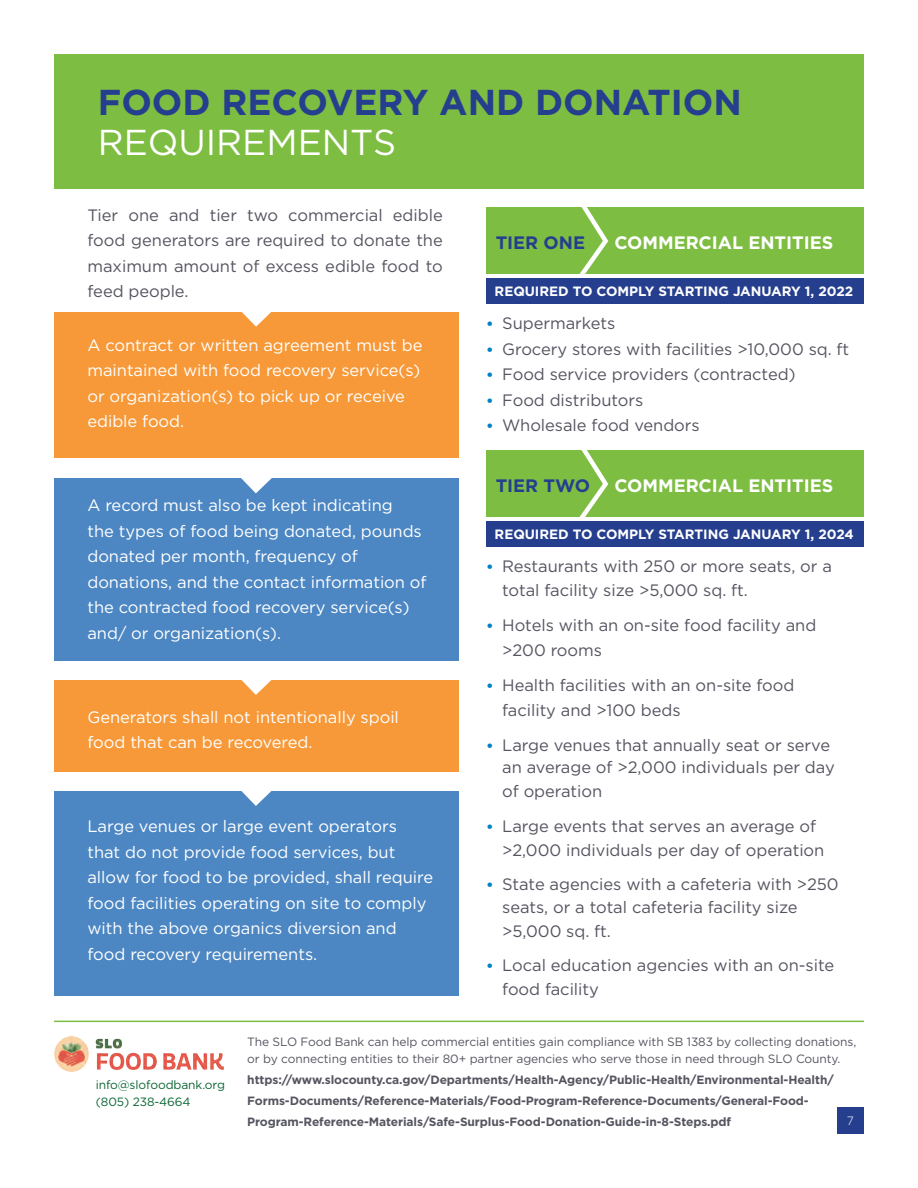
<style>
.page{position:relative;width:918px;height:1188px;background:#fff}
.page>*{position:absolute;margin:0;border:0;box-sizing:border-box;transform-origin:0 0}
.t1{font:700 36px "Gotham";color:#253f8e}
.t2{font:36px "Gotham";color:#fff}
.t3{font:700 18px "Gotham";letter-spacing:-.005em;color:#fff}
.t4{font:700 18px "Gotham";letter-spacing:-.005em;color:#253f8e}
.t5{font:16.5px/25.5px "Gotham";letter-spacing:-.005em;color:#555561}
.t6{font:16.5px/25.5px "Gotham";letter-spacing:-.005em;color:#fff}
.t7{font:700 13.5px "Gotham";letter-spacing:-.005em;color:#fff}
.t8{font:700 12px/21px "Gotham";letter-spacing:-.01em;color:#555561}
.t9{font:12px/16.5px "Gotham";letter-spacing:-.01em;color:#555561}
.t10{font:12px/16.5px "Gotham";letter-spacing:-.01em;color:#0c6635}
.t11{font:300 12px "Gotham";color:#fff}
.s1{font-weight:700;font-size:15px;color:#0082c5}
</style>
<div class="page">
<div style="left:486px;top:207px;width:378px;height:67px;background:#7dbd41"></div>
<div style="left:54px;top:791px;width:405px;height:205px;background:#4c87c3"></div>
<svg style="left:241px;top:791px;width:31px;height:15px"></svg>
<div style="left:54px;top:680px;width:405px;height:92px;background:#f79938"></div>
<svg style="left:241px;top:680px;width:31px;height:15px"></svg>
<div style="left:54px;top:479px;width:405px;height:182px;background:#4c87c3"></div>
<svg style="left:227px;top:478px;width:59px;height:15px"></svg>
<div style="left:54px;top:312px;width:405px;height:146px;background:#f79938"></div>
<svg style="left:242px;top:312px;width:29px;height:15px"></svg>
<div style="left:54px;top:54px;width:810px;height:135px;background:#7dbd41"></div>
<svg style="left:579px;top:207px;width:30px;height:67px"></svg>
<div style="left:486px;top:278px;width:378px;height:26px;background:#253f8e"></div>
<div style="left:486px;top:450px;width:378px;height:67px;background:#7dbd41"></div>
<svg style="left:579px;top:450px;width:30px;height:67px"></svg>
<div style="left:486px;top:521px;width:378px;height:26px;background:#253f8e"></div>
<img style="left:54px;top:1036px;width:170px;height:35px">
<hr style="left:54px;top:1021px;width:810px;height:1px;background:#7dbd41">
<div style="left:837px;top:1107px;width:27px;height:27px;background:#253f8e"></div>
<h1 class="t1" style="left:98px;top:80px;width:646px">FOOD RECOVERY AND DONATION</h1>
<h1 class="t2" style="left:98px;top:121px;width:300px">REQUIREMENTS</h1>
<p class="t5" style="left:87px;top:202px;width:357px;text-align:justify">Tier one and tier two commercial edible food generators are required to donate the maximum amount of excess edible food to feed people.</p>
<p class="t6" style="left:87px;top:332px;width:336px">A contract or written agreement must be maintained with food recovery service(s) or organization(s) to pick up or receive edible food.</p>
<p class="t6" style="left:87px;top:492px;width:341px">A record must also be kept indicating<br>the types of food being donated, pounds donated per month, frequency of donations, and the contact information of the contracted food recovery service(s) and/ or organization(s).</p>
<p class="t6" style="left:87px;top:704px;width:313px">Generators shall not intentionally spoil food that can be recovered.</p>
<p class="t6" style="left:87px;top:813px;width:347px">Large venues or large event operators that do not provide food services, but allow for food to be provided, shall require food facilities operating on site to comply with the above organics diversion and food recovery requirements.</p>
<p class="t4" style="left:496px;top:231px;width:91px">TIER ONE</p>
<p class="t3" style="left:614px;top:231px;width:220px">COMMERCIAL ENTITIES</p>
<p class="t7" style="left:495px;top:283px;width:360px">REQUIRED TO COMPLY STARTING JANUARY 1, 2022</p>
<p class="t5" style="left:486px;top:311px;width:131px"><span class="s1">•</span> Supermarkets</p>
<p class="t5" style="left:486px;top:336px;width:365px"><span class="s1">•</span> Grocery stores with facilities &gt;10,000 sq. ft</p>
<p class="t5" style="left:486px;top:362px;width:311px"><span class="s1">•</span> Food service providers (contracted)</p>
<p class="t5" style="left:486px;top:387px;width:159px"><span class="s1">•</span> Food distributors</p>
<p class="t5" style="left:486px;top:413px;width:215px"><span class="s1">•</span> Wholesale food vendors</p>
<p class="t4" style="left:496px;top:474px;width:96px">TIER TWO</p>
<p class="t3" style="left:614px;top:474px;width:220px">COMMERCIAL ENTITIES</p>
<p class="t7" style="left:495px;top:526px;width:361px">REQUIRED TO COMPLY STARTING JANUARY 1, 2024</p>
<p class="t5" style="left:502px;top:554px;width:331px;line-height:24px;text-indent:-16px"><span class="s1">•</span> Restaurants with 250 or more seats, or a total facility size &gt;5,000 sq. ft.</p>
<p class="t5" style="left:502px;top:612px;width:316px;text-indent:-16px"><span class="s1">•</span> Hotels with an on-site food facility and &gt;200 rooms</p>
<p class="t5" style="left:502px;top:672px;width:294px;text-indent:-16px"><span class="s1">•</span> Health facilities with an on-site food facility and &gt;100 beds</p>
<p class="t5" style="left:486px;top:734px;width:350px;line-height:22.5px;text-align:right"><span class="s1">•</span> Large venues that annually seat or serve an average of &gt;2,000 individuals per day</p>
<p class="t5" style="left:502px;top:779px;width:102px">of operation</p>
<p class="t5" style="left:502px;top:814px;width:324px;line-height:24px;text-indent:-16px"><span class="s1">•</span> Large events that serves an average of &gt;2,000 individuals per day of operation</p>
<p class="t5" style="left:502px;top:873px;width:338px;line-height:22.5px;text-indent:-16px"><span class="s1">•</span> State agencies with a cafeteria with &gt;250 seats, or a total cafeteria facility size</p>
<p class="t5" style="left:502px;top:918px;width:110px">&gt;5,000 sq. ft.</p>
<p class="t5" style="left:502px;top:953px;width:334px;line-height:24px;text-indent:-16px"><span class="s1">•</span> Local education agencies with an on-site food facility</p>
<p class="t10" style="left:96px;top:1077px;width:131px">info@slofoodbank.org (805) 238-4664</p>
<p class="t9" style="left:247px;top:1033px;width:611px">The SLO Food Bank can help commercial entities gain compliance with SB 1383 by collecting donations, or by connecting entities to their 80+ partner agencies who serve those in need through SLO County.</p>
<p class="t8" style="left:247px;top:1069px;width:588px">https://www.slocounty.ca.gov/Departments/Health-Agency/Public-Health/Environmental-Health/<br>Forms-Documents/Reference-Materials/Food-Program-Reference-Documents/General-Food-<br>Program-Reference-Materials/Safe-Surplus-Food-Donation-Guide-in-8-Steps.pdf</p>
<p class="t11" style="left:847px;top:1113px;width:9px">7</p>
</div>
